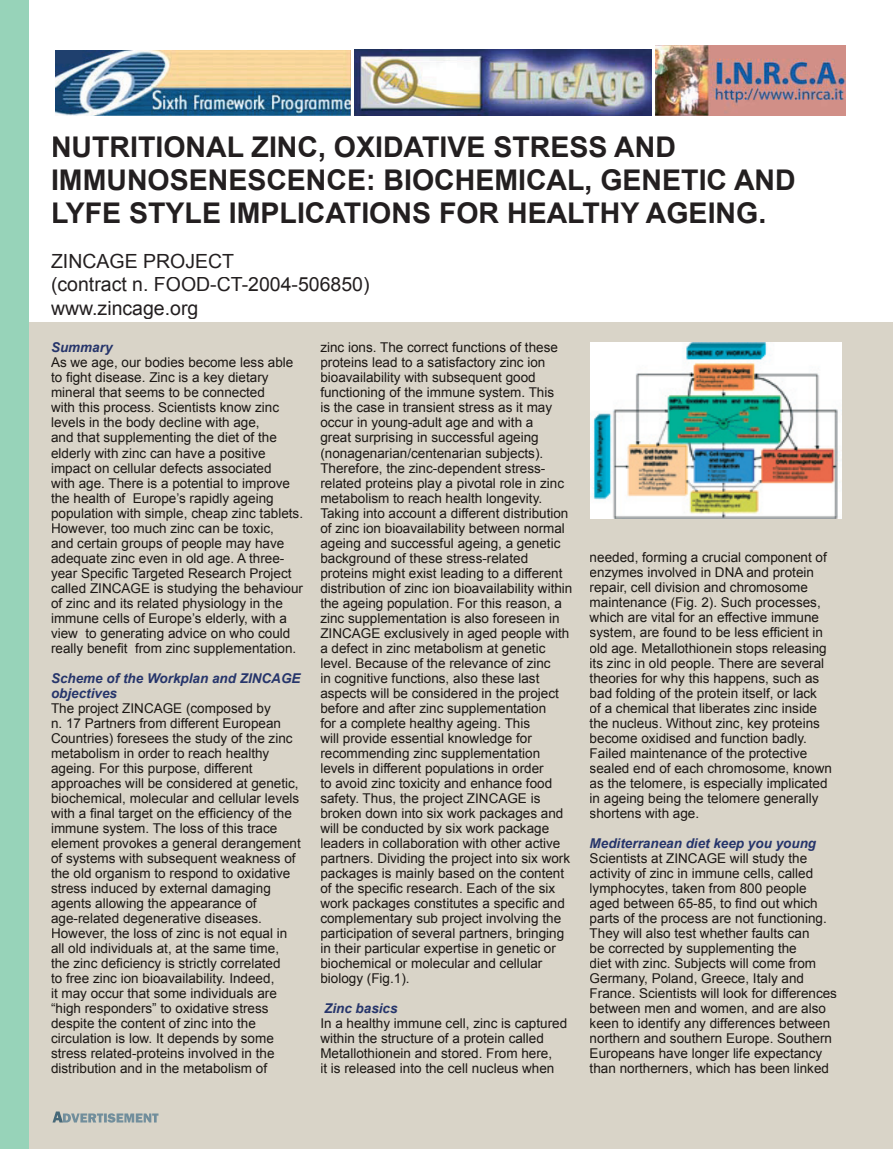
<style>
.page{position:relative;width:893px;height:1149px;background:#fff}
.page>*{position:absolute;margin:0;border:0;box-sizing:border-box;transform-origin:0 0}
.t1{font:700 28.5px/33px "Arial";color:#231f20}
.t2{font:19.5px/23.4px "Arial";color:#231f20}
.t3{font:13.5px/15px "Arial";color:#1b1714}
.t4{font:italic 700 13.5px/15px "Arial";color:#26356b}
</style>
<div class="page">
<div style="left:0;top:322px;width:893px;height:826px;background:#d9d4c8"></div>
<div style="left:0;top:0;width:29px;height:1148px;background:#97d3b9"></div>
<svg style="left:53px;top:1111px;width:106px;height:11px"></svg>
<img style="left:590px;top:342px;width:252px;height:176px">
<img style="left:55px;top:50px;width:295px;height:66px">
<img style="left:355px;top:49px;width:297px;height:67px">
<img style="left:656px;top:45px;width:189px;height:71px">
<h1 class="t1" style="left:51px;top:131px;width:746px">NUTRITIONAL ZINC, OXIDATIVE STRESS AND<br>IMMUNOSENESCENCE: BIOCHEMICAL, GENETIC AND<br>LYFE STYLE IMPLICATIONS FOR HEALTHY AGEING.</h1>
<h2 class="t2" style="left:51px;top:249px;width:320px">ZINCAGE PROJECT<br>(contract n. FOOD-CT-2004-506850) www.zincage.org</h2>
<p class="t3" style="left:320px;top:340px;width:254px">zinc ions. The correct functions of these proteins lead to a satisfactory zinc ion bioavailability with subsequent good functioning of the immune system. This<br>is the case in transient stress as it may occur in young-adult age and with a<br>great surprising in successful ageing (nonagenarian/centenarian subjects).<br>Therefore, the zinc-dependent stress&shy;related proteins play a pivotal role in zinc metabolism to reach health longevity.<br>Taking into account a different distribution of zinc ion bioavailability between normal ageing and successful ageing, a genetic background of these stress-related proteins might exist leading to a different distribution of zinc ion bioavailability within the ageing population. For this reason, a zinc supplementation is also foreseen in ZINCAGE exclusively in aged people with a defect in zinc metabolism at genetic level. Because of the relevance of zinc<br>in cognitive functions, also these last aspects will be considered in the project before and after zinc supplementation<br>for a complete healthy ageing. This<br>will provide essential knowledge for recommending zinc supplementation levels in different populations in order<br>to avoid zinc toxicity and enhance food safety. Thus, the project ZINCAGE is broken down into six work packages and will be conducted by six work package leaders in collaboration with other active partners. Dividing the project into six work packages is mainly based on the content of the specific research. Each of the six work packages constitutes a specific and complementary sub project involving the participation of several partners, bringing in their particular expertise in genetic or biochemical or molecular and cellular biology (Fig.1).</p>
<p class="t4" style="left:324px;top:1000px;width:75px">Zinc basics</p>
<p class="t3" style="left:320px;top:1015px;width:248px">In a healthy immune cell, zinc is captured within the structure of a protein called Metallothionein and stored. From here,<br>it is released into the cell nucleus when</p>
<p class="t4" style="left:51px;top:340px;width:63px">Summary</p>
<p class="t3" style="left:51px;top:355px;width:254px">As we age, our bodies become less able to fight disease. Zinc is a key dietary mineral that seems to be connected<br>with this process. Scientists know zinc levels in the body decline with age,<br>and that supplementing the diet of the elderly with zinc can have a positive impact on cellular defects associated<br>with age. There is a potential to improve the health of Europe’s rapidly ageing population with simple, cheap zinc tablets.<br>However, too much zinc can be toxic,<br>and certain groups of people may have adequate zinc even in old age. A three&shy;year Specific Targeted Research Project called ZINCAGE is studying the behaviour of zinc and its related physiology in the immune cells of Europe’s elderly, with a view to generating advice on who could really benefit from zinc supplementation.</p>
<p class="t4" style="left:51px;top:670px;width:251px">Scheme of the Workplan and ZINCAGE objectives</p>
<p class="t3" style="left:51px;top:700px;width:251px">The project ZINCAGE (composed by<br>n. 17 Partners from different European Countries) foresees the study of the zinc metabolism in order to reach healthy ageing. For this purpose, different approaches will be considered at genetic, biochemical, molecular and cellular levels with a final target on the efficiency of the immune system. The loss of this trace element provokes a general derangement of systems with subsequent weakness of the old organism to respond to oxidative stress induced by external damaging agents allowing the appearance of age-related degenerative diseases.<br>However, the loss of zinc is not equal in all old individuals at, at the same time, the zinc deficiency is strictly correlated<br>to free zinc ion bioavailability. Indeed,<br>it may occur that some individuals are “high responders” to oxidative stress despite the content of zinc into the circulation is low. It depends by some stress related-proteins involved in the distribution and in the metabolism of</p>
<p class="t3" style="left:590px;top:550px;width:244px">needed, forming a crucial component of enzymes involved in DNA and protein repair, cell division and chromosome maintenance (Fig. 2). Such processes, which are vital for an effective immune system, are found to be less efficient in old age. Metallothionein stops releasing its zinc in old people. There are several theories for why this happens, such as bad folding of the protein itself, or lack<br>of a chemical that liberates zinc inside the nucleus. Without zinc, key proteins become oxidised and function badly.<br>Failed maintenance of the protective sealed end of each chromosome, known as the telomere, is especially implicated in ageing being the telomere generally shortens with age.</p>
<p class="t4" style="left:590px;top:835px;width:228px">Mediterranean diet keep you young</p>
<p class="t3" style="left:590px;top:850px;width:249px">Scientists at ZINCAGE will study the activity of zinc in immune cells, called lymphocytes, taken from 800 people aged between 65-85, to find out which parts of the process are not functioning.<br>They will also test whether faults can<br>be corrected by supplementing the<br>diet with zinc. Subjects will come from Germany, Poland, Greece, Italy and France. Scientists will look for differences between men and women, and are also keen to identify any differences between northern and southern Europe. Southern Europeans have longer life expectancy than northerners, which has been linked</p>
</div>
